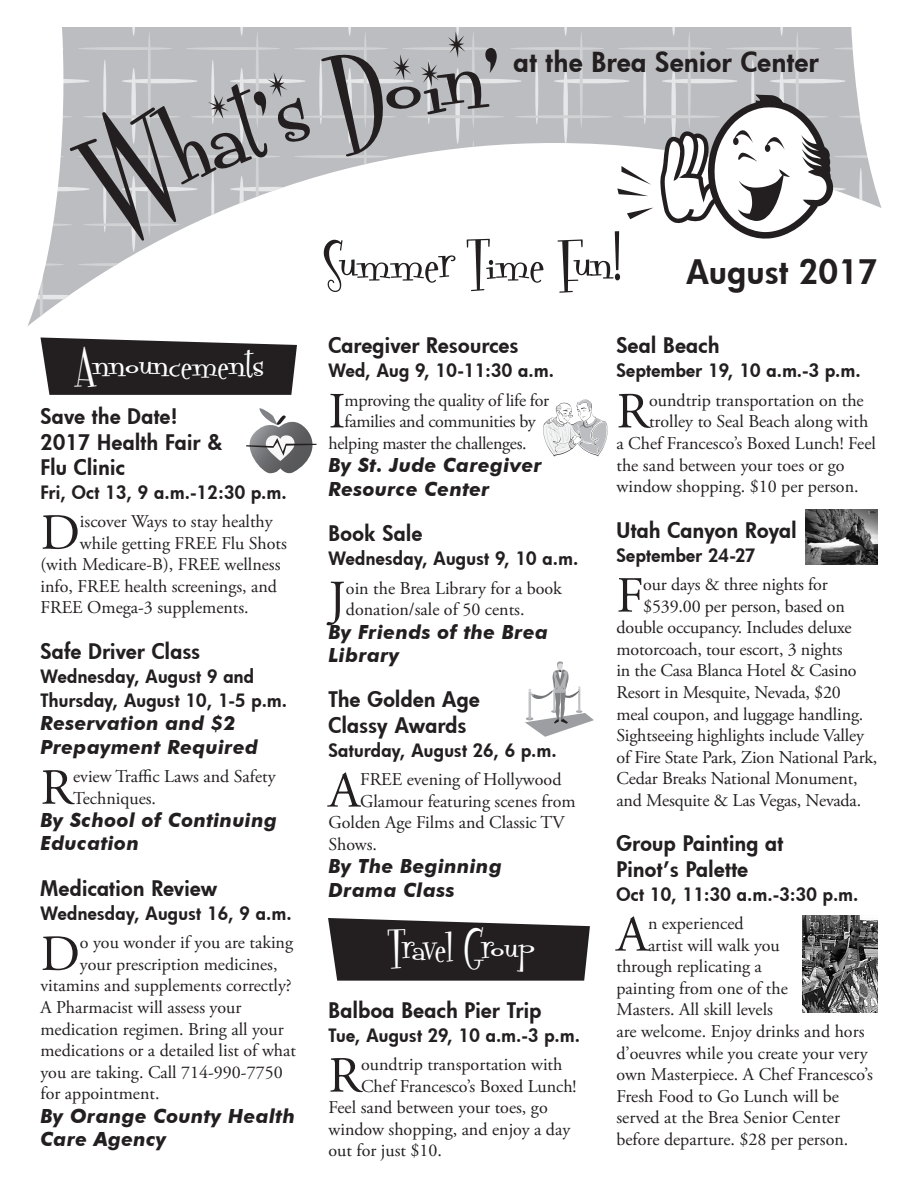
<style>
.page{position:relative;width:918px;height:1188px;background:#fff}
.page>*{position:absolute;margin:0;border:0;box-sizing:border-box;transform-origin:0 0}
.t1{font:55.5px "Fontdinerdotcom";letter-spacing:.015em;color:#231f20}
.paragraph{font:50.55px "Adobe Garamond Pro";color:#231f20}
.t2{font:42px "Fontdinerdotcom";letter-spacing:.02em;color:#fff}
.t3{font:42px "Fontdinerdotcom";color:#fff}
.t4{font:800 33px "Futura";letter-spacing:.02em;color:#231f20}
.t5{font:800 27px "Futura";letter-spacing:.02em;color:#231f20}
.t6{font:800 21px/25.2px "Futura";letter-spacing:.02em;color:#231f20}
.sub_title{font:italic 700 19.5px/23.4px "Futura BT";letter-spacing:.02em;color:#231f20}
.paragraph-2{font:18px/21.6px "Adobe Garamond Pro";color:#231f20}
.date_and_time{font:800 18px/24px "Futura";letter-spacing:.02em;color:#231f20}
.paragraph-3{font:18px "Adobe Garamond Pro";letter-spacing:-.02em;color:#231f20}
</style>
<div class="page">
<svg style="left:63px;top:27px;width:787px;height:273px"></svg>
<svg style="left:850px;top:27px;width:32px;height:181px"></svg>
<svg style="left:27px;top:27px;width:36px;height:300px"></svg>
<svg style="left:69px;top:72px;width:242px;height:169px;background:#b0b1b3"></svg>
<svg style="left:320px;top:31px;width:177px;height:126px;background:#a9a9ac"></svg>
<svg style="left:40px;top:338px;width:257px;height:57px;background:#363233"></svg>
<svg style="left:660px;top:94px;width:173px;height:145px"></svg>
<svg style="left:617px;top:166px;width:34px;height:30px"></svg>
<svg style="left:627px;top:208px;width:27px;height:11px"></svg>
<svg style="left:328px;top:918px;width:262px;height:63px;background:#383435"></svg>
<img style="left:805px;top:510px;width:73px;height:54px">
<img style="left:802px;top:915px;width:76px;height:97px">
<svg style="left:246px;top:408px;width:71px;height:66px"></svg>
<svg style="left:525px;top:661px;width:69px;height:76px"></svg>
<svg style="left:543px;top:400px;width:64px;height:57px"></svg>
<p class="t5" style="left:514px;top:44px;width:307px">at the Brea Senior Center</p>
<p class="t2" style="left:78px;top:336px;width:188px">Announcements</p>
<p class="t6" style="left:40px;top:404px;width:183px">Save the Date!<br>2017 Health Fair &amp;<br>Flu Clinic</p>
<p class="date_and_time" style="left:40px;top:480px;width:248px">Fri, Oct 13, 9 a.m.-12:30 p.m.</p>
<p class="paragraph" style="left:40px;top:502px;width:41px">D</p>
<p class="paragraph-2" style="left:80px;top:511px;width:194px">iscover Ways to stay healthy</p>
<p class="paragraph-2" style="left:80px;top:533px;width:208px">while getting FREE Flu Shots</p>
<p class="paragraph-2" style="left:40px;top:554px;width:242px">(with Medicare-B), FREE wellness</p>
<p class="paragraph-2" style="left:40px;top:576px;width:238px">info, FREE health screenings, and</p>
<p class="paragraph-2" style="left:40px;top:598px;width:210px">FREE Omega-3 supplements.</p>
<p class="t6" style="left:40px;top:638px;width:161px">Safe Driver Class</p>
<p class="date_and_time" style="left:40px;top:664px;width:248px">Wednesday, August 9 and<br>Thursday, August 10, 1-5 p.m.</p>
<p class="sub_title" style="left:40px;top:712px;width:219px">Reservation and $2<br>Prepayment Required</p>
<p class="paragraph" style="left:40px;top:757px;width:34px">R</p>
<p class="paragraph-2" style="left:73px;top:766px;width:204px">eview Traffic Laws and Safety<br>Techniques.</p>
<p class="sub_title" style="left:40px;top:808px;width:238px">By School of Continuing<br>Education</p>
<p class="t6" style="left:40px;top:875px;width:178px">Medication Review</p>
<p class="date_and_time" style="left:40px;top:901px;width:253px">Wednesday, August 16, 9 a.m.</p>
<p class="paragraph" style="left:40px;top:924px;width:41px">D</p>
<p class="paragraph-2" style="left:80px;top:932px;width:215px">o you wonder if you are taking</p>
<p class="paragraph-2" style="left:80px;top:954px;width:199px">your prescription medicines,</p>
<p class="paragraph-2" style="left:40px;top:976px;width:253px">vitamins and supplements correctly?</p>
<p class="paragraph-2" style="left:40px;top:997px;width:202px">A Pharmacist will assess your</p>
<p class="paragraph-2" style="left:40px;top:1019px;width:245px">medication regimen. Bring all your</p>
<p class="paragraph-2" style="left:40px;top:1040px;width:257px">medications or a detailed list of what</p>
<p class="paragraph-2" style="left:40px;top:1062px;width:244px">you are taking. Call 714-990-7750</p>
<p class="paragraph-2" style="left:40px;top:1084px;width:121px">for appointment.</p>
<p class="sub_title" style="left:40px;top:1104px;width:256px">By Orange County Health<br>Care Agency</p>
<p class="t1" style="left:323px;top:225px;width:300px">Summer Time Fun!</p>
<p class="t4" style="left:686px;top:250px;width:193px">August 2017</p>
<p class="t6" style="left:328px;top:333px;width:191px">Caregiver Resources</p>
<p class="date_and_time" style="left:328px;top:358px;width:227px">Wed, Aug 9, 10-11:30 a.m.</p>
<p class="paragraph" style="left:328px;top:381px;width:19px">I</p>
<p class="paragraph-3" style="left:345px;top:389px;width:206px">mproving the quality of life for</p>
<p class="paragraph-3" style="left:345px;top:411px;width:193px">families and communities by</p>
<p class="paragraph-3" style="left:328px;top:432px;width:200px">helping master the challenges.</p>
<p class="sub_title" style="left:328px;top:454px;width:215px">By St. Jude Caregiver<br>Resource Center</p>
<p class="t6" style="left:328px;top:520px;width:95px">Book Sale</p>
<p class="date_and_time" style="left:328px;top:546px;width:251px">Wednesday, August 9, 10 a.m.</p>
<p class="paragraph" style="left:328px;top:569px;width:19px">J</p>
<p class="paragraph-2" style="left:346px;top:578px;width:218px">oin the Brea Library for a book donation/sale of 50 cents.</p>
<p class="sub_title" style="left:328px;top:620px;width:221px">By Friends of the Brea<br>Library</p>
<p class="t6" style="left:328px;top:687px;width:153px">The Golden Age<br>Classy Awards</p>
<p class="date_and_time" style="left:328px;top:738px;width:230px">Saturday, August 26, 6 p.m.</p>
<p class="paragraph" style="left:328px;top:760px;width:33px">A</p>
<p class="paragraph-2" style="left:360px;top:769px;width:203px">FREE evening of Hollywood</p>
<p class="paragraph-2" style="left:360px;top:791px;width:217px">Glamour featuring scenes from</p>
<p class="paragraph-2" style="left:328px;top:812px;width:238px">Golden Age Films and Classic TV</p>
<p class="paragraph-2" style="left:328px;top:834px;width:50px">Shows.</p>
<p class="sub_title" style="left:328px;top:854px;width:175px">By The Beginning<br>Drama Class</p>
<p class="t3" style="left:388px;top:919px;width:148px">Travel Group</p>
<p class="t6" style="left:328px;top:997px;width:214px">Balboa Beach Pier Trip</p>
<p class="date_and_time" style="left:328px;top:1023px;width:253px">Tue, August 29, 10 a.m.-3 p.m.</p>
<p class="paragraph" style="left:328px;top:1045px;width:34px">R</p>
<p class="paragraph-2" style="left:361px;top:1054px;width:203px">oundtrip transportation with</p>
<p class="paragraph-2" style="left:361px;top:1076px;width:217px">Chef Francesco’s Boxed Lunch!</p>
<p class="paragraph-2" style="left:328px;top:1097px;width:221px">Feel sand between your toes, go</p>
<p class="paragraph-2" style="left:328px;top:1119px;width:243px">window shopping, and enjoy a day</p>
<p class="paragraph-2" style="left:328px;top:1141px;width:115px">out for just $10.</p>
<p class="t6" style="left:616px;top:333px;width:104px">Seal Beach</p>
<p class="date_and_time" style="left:616px;top:358px;width:246px">September 19, 10 a.m.-3 p.m.</p>
<p class="paragraph" style="left:616px;top:381px;width:34px">R</p>
<p class="paragraph-2" style="left:649px;top:390px;width:216px">oundtrip transportation on the</p>
<p class="paragraph-2" style="left:649px;top:412px;width:221px">trolley to Seal Beach along with</p>
<p class="paragraph-2" style="left:616px;top:433px;width:261px">a Chef Francesco’s Boxed Lunch! Feel</p>
<p class="paragraph-2" style="left:616px;top:455px;width:230px">the sand between your toes or go</p>
<p class="paragraph-2" style="left:616px;top:476px;width:244px">window shopping. $10 per person.</p>
<p class="t6" style="left:616px;top:517px;width:182px">Utah Canyon Royal</p>
<p class="date_and_time" style="left:616px;top:543px;width:141px">September 24-27</p>
<p class="paragraph" style="left:616px;top:565px;width:29px">F</p>
<p class="paragraph-2" style="left:643px;top:574px;width:186px">our days &amp; three nights for</p>
<p class="paragraph-2" style="left:643px;top:596px;width:203px">$539.00 per person, based on</p>
<p class="paragraph-2" style="left:616px;top:617px;width:237px">double occupancy. Includes deluxe</p>
<p class="paragraph-2" style="left:616px;top:639px;width:228px">motorcoach, tour escort, 3 nights</p>
<p class="paragraph-2" style="left:616px;top:661px;width:242px">in the Casa Blanca Hotel &amp; Casino</p>
<p class="paragraph-2" style="left:616px;top:682px;width:226px">Resort in Mesquite, Nevada, $20</p>
<p class="paragraph-2" style="left:616px;top:704px;width:248px">meal coupon, and luggage handling.</p>
<p class="paragraph-2" style="left:616px;top:725px;width:249px">Sightseeing highlights include Valley</p>
<p class="paragraph-2" style="left:616px;top:747px;width:262px">of Fire State Park, Zion National Park,</p>
<p class="paragraph-2" style="left:616px;top:769px;width:243px">Cedar Breaks National Monument,</p>
<p class="paragraph-2" style="left:616px;top:790px;width:246px">and Mesquite &amp; Las Vegas, Nevada.</p>
<p class="t6" style="left:616px;top:831px;width:168px">Group Painting at<br>Pinot’s Palette</p>
<p class="date_and_time" style="left:616px;top:882px;width:243px">Oct 10, 11:30 a.m.-3:30 p.m.</p>
<p class="paragraph" style="left:616px;top:904px;width:33px">A</p>
<p class="paragraph-2" style="left:648px;top:913px;width:97px">n experienced</p>
<p class="paragraph-2" style="left:648px;top:935px;width:133px">artist will walk you</p>
<p class="paragraph-2" style="left:616px;top:956px;width:147px">through replicating a</p>
<p class="paragraph-2" style="left:616px;top:978px;width:173px">painting from one of the</p>
<p class="paragraph-2" style="left:616px;top:1000px;width:158px">Masters. All skill levels</p>
<p class="paragraph-2" style="left:616px;top:1021px;width:250px">are welcome. Enjoy drinks and hors</p>
<p class="paragraph-2" style="left:616px;top:1043px;width:253px">d’oeuvres while you create your very</p>
<p class="paragraph-2" style="left:616px;top:1064px;width:258px">own Masterpiece. A Chef Francesco’s</p>
<p class="paragraph-2" style="left:616px;top:1086px;width:224px">Fresh Food to Go Lunch will be</p>
<p class="paragraph-2" style="left:616px;top:1108px;width:225px">served at the Brea Senior Center</p>
<p class="paragraph-2" style="left:616px;top:1129px;width:233px">before departure. $28 per person.</p>
</div>
